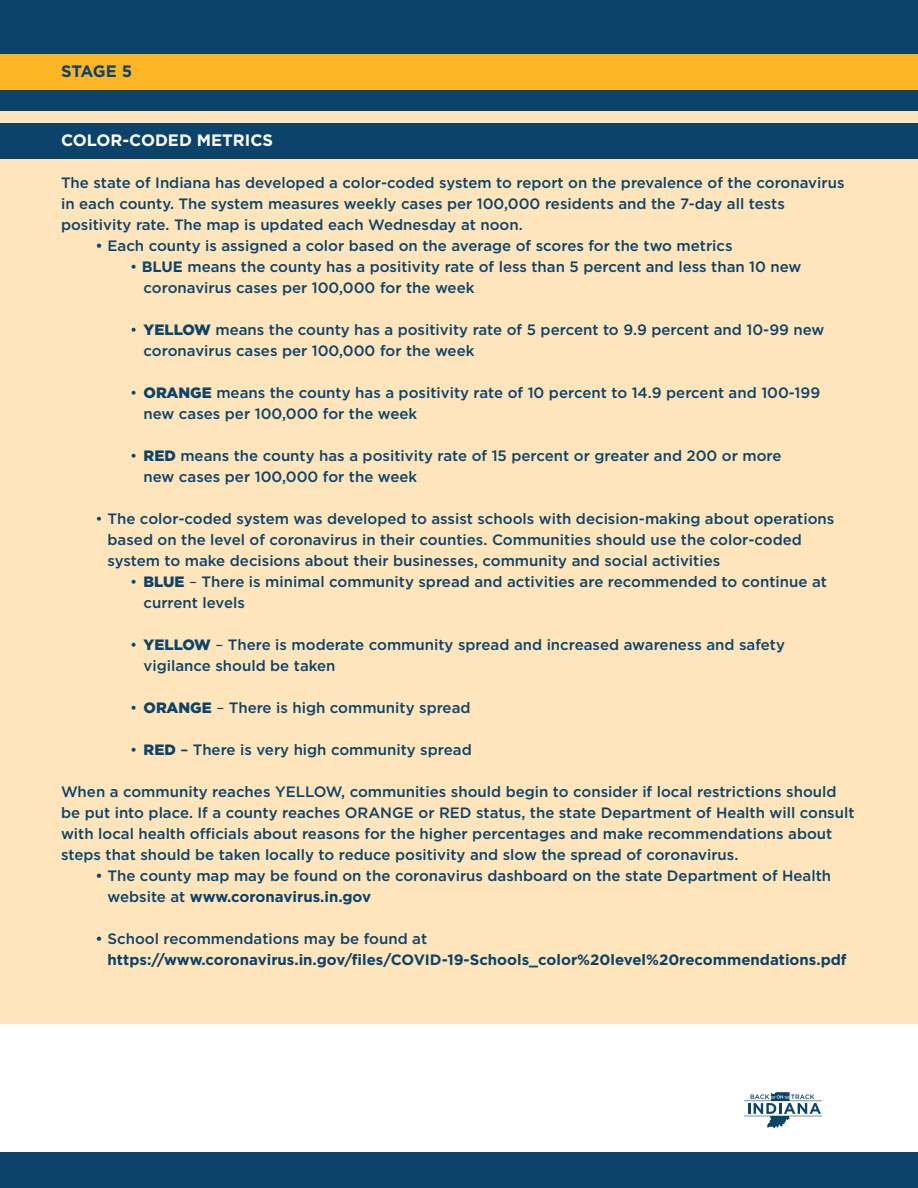
<style>
.page{position:relative;width:918px;height:1188px;background:#fff}
.page>*{position:absolute;margin:0;border:0;box-sizing:border-box;transform-origin:0 0}
.t1{font:700 16.5px "Gotham";color:#fff}
.t2{font:700 16.5px "Gotham";letter-spacing:-.03em;color:#0c436a}
.t3{font:500 15px/21px "Gotham";color:#0c436a}
.t4{font:700 15px "Gotham";color:#0c436a}
.s1{font-weight:400}
.s2{font-weight:700}
.s3{font-weight:900}
</style>
<div class="page">
<div style="left:0;top:1152px;width:918px;height:36px;background:#0c436a"></div>
<svg style="left:744px;top:1092px;width:78px;height:36px"></svg>
<div style="left:0;top:0;width:918px;height:111px;background:#0c436a"></div>
<div style="left:0;top:54px;width:918px;height:36px;background:#fcb525"></div>
<div style="left:0;top:111px;width:918px;height:913px;background:#ffe5bb"></div>
<div style="left:0;top:123px;width:918px;height:36px;background:#0c436a"></div>
<p class="t2" style="left:61px;top:62px;width:73px">STAGE 5</p>
<p class="t1" style="left:61px;top:130px;width:214px">COLOR-CODED METRICS</p>
<p class="t3" style="left:61px;top:172px;width:785px">The state of Indiana has developed a color-coded system to report on the prevalence of the coronavirus in each county. The system measures weekly cases per 100,000 residents and the 7-day all tests positivity rate. The map is updated each Wednesday at noon.</p>
<p class="t3" style="left:96px;top:235px;width:639px">• Each county is assigned a color based on the average of scores for the two metrics</p>
<p class="t3" style="left:144px;top:256px;width:659px;text-indent:-14px"><span class="s1">•</span> <span class="s2">BLUE</span> means the county has a positivity rate of less than 5 percent and less than 10 new coronavirus cases per 100,000 for the week</p>
<p class="t3" style="left:144px;top:319px;width:682px;text-indent:-14px"><span class="s1">•</span> <span class="s3">YELLOW</span> means the county has a positivity rate of 5 percent to 9.9 percent and 10-99 new coronavirus cases per 100,000 for the week</p>
<p class="t3" style="left:144px;top:382px;width:678px;text-indent:-14px"><span class="s1">•</span> <span class="s3">ORANGE</span> means the county has a positivity rate of 10 percent to 14.9 percent and 100-199 new cases per 100,000 for the week</p>
<p class="t3" style="left:144px;top:445px;width:640px;text-indent:-14px"><span class="s1">•</span> <span class="s3">RED</span> means the county has a positivity rate of 15 percent or greater and 200 or more new cases per 100,000 for the week</p>
<p class="t3" style="left:108px;top:508px;width:728px;text-indent:-12px"><span class="s1">•</span> The color-coded system was developed to assist schools with decision-making about operations based on the level of coronavirus in their counties. Communities should use the color-coded system to make decisions about their businesses, community and social activities</p>
<p class="t3" style="left:144px;top:571px;width:685px;text-indent:-14px"><span class="s1">•</span> <span class="s3">BLUE</span> <span class="s1">–</span> There is minimal community spread and activities are recommended to continue at current levels</p>
<p class="t3" style="left:144px;top:634px;width:643px;text-indent:-14px"><span class="s1">•</span> <span class="s3">YELLOW</span> <span class="s1">–</span> There is moderate community spread and increased awareness and safety vigilance should be taken</p>
<p class="t3" style="left:130px;top:697px;width:342px"><span class="s1">•</span> <span class="s3">ORANGE</span> <span class="s1">–</span> There is high community spread</p>
<p class="t3" style="left:130px;top:739px;width:343px"><span class="s1">•</span> <span class="s3">RED</span> – There is very high community spread</p>
<p class="t3" style="left:61px;top:781px;width:795px">When a community reaches YELLOW, communities should begin to consider if local restrictions should be put into place. If a county reaches ORANGE or RED status, the state Department of Health will consult with local health officials about reasons for the higher percentages and make recommendations about steps that should be taken locally to reduce positivity and slow the spread of coronavirus.</p>
<p class="t3" style="left:108px;top:865px;width:725px;text-indent:-12px">• The county map may be found on the coronavirus dashboard on the state Department of Health website at <span class="s2">www.coronavirus.in.gov</span></p>
<p class="t3" style="left:96px;top:928px;width:333px">• School recommendations may be found at</p>
<p class="t4" style="left:108px;top:951px;width:741px">https://www.coronavirus.in.gov/files/COVID-19-Schools_color%20level%20recommendations.pdf</p>
</div>
